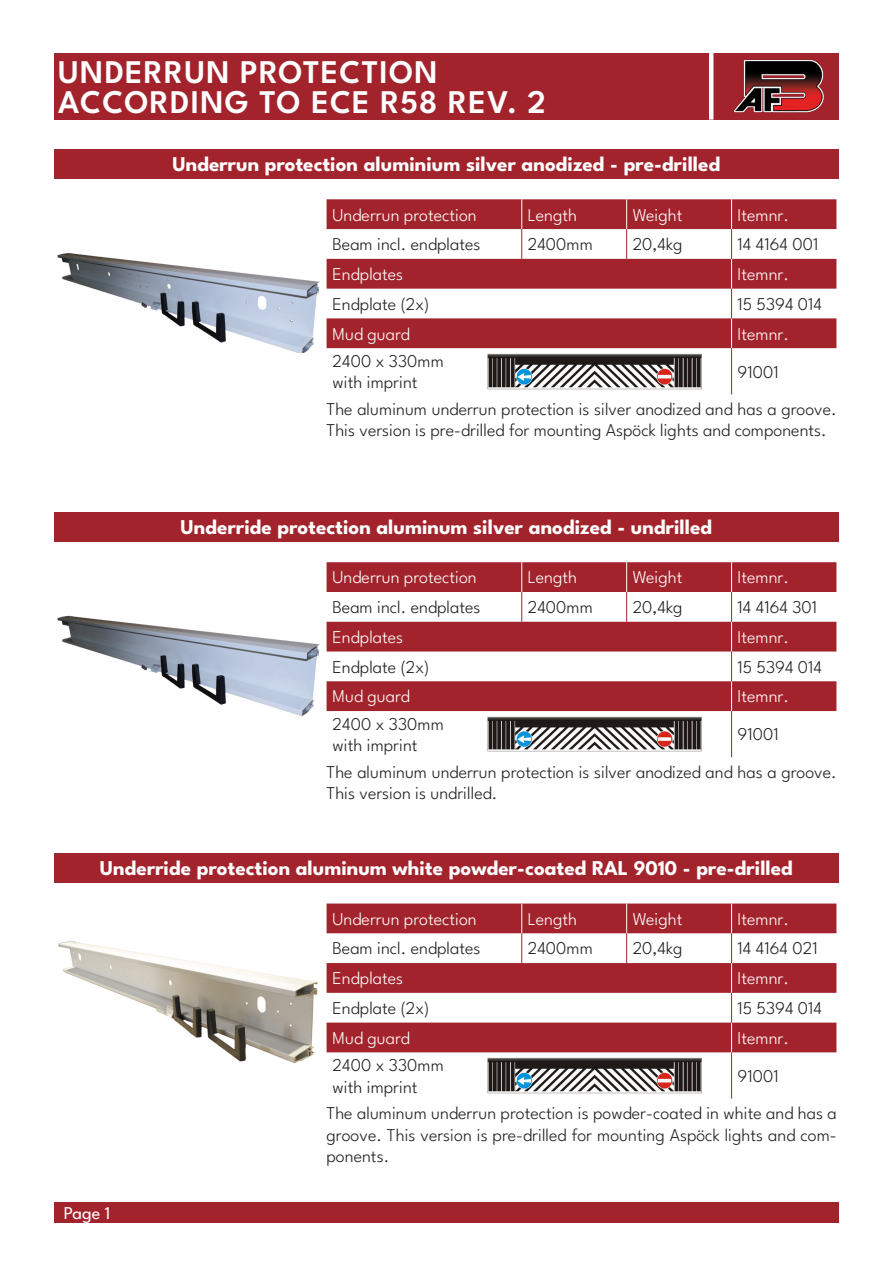
<style>
.page{position:relative;width:893px;height:1263px;background:#fff}
.page>*{position:absolute;margin:0;border:0;box-sizing:border-box;transform-origin:0 0}
.t1{font:600 33px "League Spartan";letter-spacing:.035em;color:#fff}
.t2{font:700 21px "League Spartan";color:#fff}
.t3{font:300 18px/21.6px "League Spartan";color:#231f20}
.t4{font:300 18px "League Spartan";color:#fff}
.t5{font:18px "League Spartan";color:#fff}
</style>
<div class="page">
<div style="left:54px;top:53px;width:785px;height:67px;background:#a2232b"></div>
<img style="left:734px;top:59px;width:90px;height:54px">
<hr style="left:709px;top:47px;width:4px;height:73px;background:#fff">
<div style="left:54px;top:1202px;width:784px;height:21px;background:#a2232b"></div>
<div style="left:54px;top:149px;width:785px;height:30px;background:#a2232b"></div>
<svg style="left:327px;top:199px;width:509px;height:149px;fill:#a2232b"></svg>
<hr style="left:521px;top:199px;width:1px;height:30px;background:#fff">
<hr style="left:626px;top:199px;width:1px;height:30px;background:#fff">
<hr style="left:731px;top:199px;width:1px;height:30px;background:#fff">
<hr style="left:731px;top:259px;width:1px;height:30px;background:#fff">
<hr style="left:731px;top:318px;width:1px;height:30px;background:#fff">
<svg style="left:731px;top:289px;width:1px;height:29px"></svg>
<hr style="left:731px;top:348px;width:1px;height:46px;background:#a2232b">
<hr style="left:521px;top:229px;width:1px;height:30px;background:#a2232b">
<hr style="left:626px;top:229px;width:1px;height:30px;background:#a2232b">
<hr style="left:731px;top:229px;width:1px;height:30px;background:#a2232b">
<img style="left:57px;top:252px;width:263px;height:101px">
<img style="left:487px;top:353px;width:215px;height:37px">
<div style="left:54px;top:512px;width:785px;height:29px;background:#a2232b"></div>
<svg style="left:327px;top:562px;width:509px;height:149px;fill:#a2232b"></svg>
<hr style="left:521px;top:562px;width:1px;height:30px;background:#fff">
<hr style="left:626px;top:562px;width:1px;height:30px;background:#fff">
<hr style="left:731px;top:562px;width:1px;height:30px;background:#fff">
<svg style="left:731px;top:622px;width:1px;height:29px"></svg>
<hr style="left:731px;top:681px;width:1px;height:30px;background:#fff">
<hr style="left:731px;top:651px;width:1px;height:30px;background:#a2232b">
<hr style="left:731px;top:711px;width:1px;height:46px;background:#a2232b">
<hr style="left:521px;top:592px;width:1px;height:30px;background:#a2232b">
<hr style="left:626px;top:592px;width:1px;height:30px;background:#a2232b">
<hr style="left:731px;top:592px;width:1px;height:30px;background:#a2232b">
<img style="left:57px;top:615px;width:263px;height:100px">
<img style="left:487px;top:716px;width:215px;height:36px">
<div style="left:54px;top:853px;width:785px;height:30px;background:#a2232b"></div>
<svg style="left:327px;top:903px;width:509px;height:149px;fill:#a2232b"></svg>
<hr style="left:521px;top:903px;width:1px;height:30px;background:#fff">
<hr style="left:626px;top:903px;width:1px;height:30px;background:#fff">
<hr style="left:731px;top:903px;width:1px;height:30px;background:#fff">
<hr style="left:731px;top:963px;width:1px;height:30px;background:#fff">
<hr style="left:731px;top:1022px;width:1px;height:30px;background:#fff">
<svg style="left:731px;top:993px;width:1px;height:29px"></svg>
<hr style="left:731px;top:1052px;width:1px;height:46px;background:#a2232b">
<hr style="left:521px;top:933px;width:1px;height:30px;background:#a2232b">
<hr style="left:626px;top:933px;width:1px;height:30px;background:#a2232b">
<hr style="left:731px;top:933px;width:1px;height:30px;background:#a2232b">
<img style="left:58px;top:941px;width:260px;height:123px">
<img style="left:487px;top:1057px;width:215px;height:37px">
<p class="t1" style="left:58px;top:46px;width:381px">UNDERRUN PROTECTION</p>
<p class="t1" style="left:58px;top:76px;width:489px">ACCORDING TO ECE R58 REV. 2</p>
<p class="t2" style="left:173px;top:147px;width:549px">Underrun protection aluminium silver anodized - pre-drilled</p>
<p class="t4" style="left:333px;top:201px;width:146px">Underrun protection</p>
<p class="t4" style="left:528px;top:201px;width:51px">Length</p>
<p class="t4" style="left:633px;top:201px;width:51px">Weight</p>
<p class="t4" style="left:738px;top:201px;width:53px">Itemnr.</p>
<p class="t3" style="left:333px;top:232px;width:150px">Beam incl. endplates</p>
<p class="t3" style="left:528px;top:232px;width:67px">2400mm</p>
<p class="t3" style="left:633px;top:232px;width:51px">20,4kg</p>
<p class="t3" style="left:738px;top:232px;width:82px">14 4164 001</p>
<p class="t4" style="left:333px;top:261px;width:72px">Endplates</p>
<p class="t4" style="left:738px;top:261px;width:53px">Itemnr.</p>
<p class="t3" style="left:333px;top:291px;width:99px">Endplate (2x)</p>
<p class="t3" style="left:738px;top:291px;width:86px">15 5394 014</p>
<p class="t4" style="left:333px;top:320px;width:79px">Mud guard</p>
<p class="t4" style="left:738px;top:320px;width:53px">Itemnr.</p>
<p class="t3" style="left:333px;top:348px;width:113px">2400 x 330mm</p>
<p class="t3" style="left:333px;top:370px;width:87px">with imprint</p>
<p class="t3" style="left:738px;top:359px;width:43px">91001</p>
<p class="t3" style="left:327px;top:396px;width:512px">The aluminum underrun protection is silver anodized and has a groove.<br>This version is pre-drilled for mounting Aspöck lights and components.</p>
<p class="t2" style="left:181px;top:510px;width:533px">Underride protection aluminum silver anodized - undrilled</p>
<p class="t4" style="left:333px;top:564px;width:146px">Underrun protection</p>
<p class="t4" style="left:528px;top:564px;width:51px">Length</p>
<p class="t4" style="left:633px;top:564px;width:51px">Weight</p>
<p class="t4" style="left:738px;top:564px;width:53px">Itemnr.</p>
<p class="t3" style="left:333px;top:595px;width:150px">Beam incl. endplates</p>
<p class="t3" style="left:528px;top:595px;width:67px">2400mm</p>
<p class="t3" style="left:633px;top:595px;width:51px">20,4kg</p>
<p class="t3" style="left:738px;top:595px;width:81px">14 4164 301</p>
<p class="t4" style="left:333px;top:624px;width:72px">Endplates</p>
<p class="t4" style="left:738px;top:624px;width:53px">Itemnr.</p>
<p class="t3" style="left:333px;top:654px;width:99px">Endplate (2x)</p>
<p class="t3" style="left:738px;top:654px;width:86px">15 5394 014</p>
<p class="t4" style="left:333px;top:683px;width:79px">Mud guard</p>
<p class="t4" style="left:738px;top:683px;width:53px">Itemnr.</p>
<p class="t3" style="left:333px;top:711px;width:113px">2400 x 330mm</p>
<p class="t3" style="left:333px;top:733px;width:87px">with imprint</p>
<p class="t3" style="left:738px;top:722px;width:43px">91001</p>
<p class="t3" style="left:327px;top:759px;width:512px">The aluminum underrun protection is silver anodized and has a groove.<br>This version is undrilled.</p>
<p class="t2" style="left:100px;top:852px;width:694px">Underride protection aluminum white powder-coated RAL 9010 - pre-drilled</p>
<p class="t4" style="left:333px;top:905px;width:146px">Underrun protection</p>
<p class="t4" style="left:528px;top:905px;width:51px">Length</p>
<p class="t4" style="left:633px;top:905px;width:51px">Weight</p>
<p class="t4" style="left:738px;top:905px;width:53px">Itemnr.</p>
<p class="t3" style="left:333px;top:936px;width:150px">Beam incl. endplates</p>
<p class="t3" style="left:528px;top:936px;width:67px">2400mm</p>
<p class="t3" style="left:633px;top:936px;width:51px">20,4kg</p>
<p class="t3" style="left:738px;top:936px;width:82px">14 4164 021</p>
<p class="t4" style="left:333px;top:965px;width:72px">Endplates</p>
<p class="t4" style="left:738px;top:965px;width:53px">Itemnr.</p>
<p class="t3" style="left:333px;top:995px;width:99px">Endplate (2x)</p>
<p class="t3" style="left:738px;top:995px;width:86px">15 5394 014</p>
<p class="t4" style="left:333px;top:1024px;width:79px">Mud guard</p>
<p class="t4" style="left:738px;top:1024px;width:53px">Itemnr.</p>
<p class="t3" style="left:333px;top:1052px;width:113px">2400 x 330mm</p>
<p class="t3" style="left:333px;top:1074px;width:87px">with imprint</p>
<p class="t3" style="left:738px;top:1063px;width:43px">91001</p>
<p class="t3" style="left:327px;top:1101px;width:512px;text-align:justify">The aluminum underrun protection is powder-coated in white and has a groove. This version is pre-drilled for mounting Aspöck lights and com&shy;ponents.</p>
<p class="t5" style="left:64px;top:1199px;width:48px">Page 1</p>
</div>
